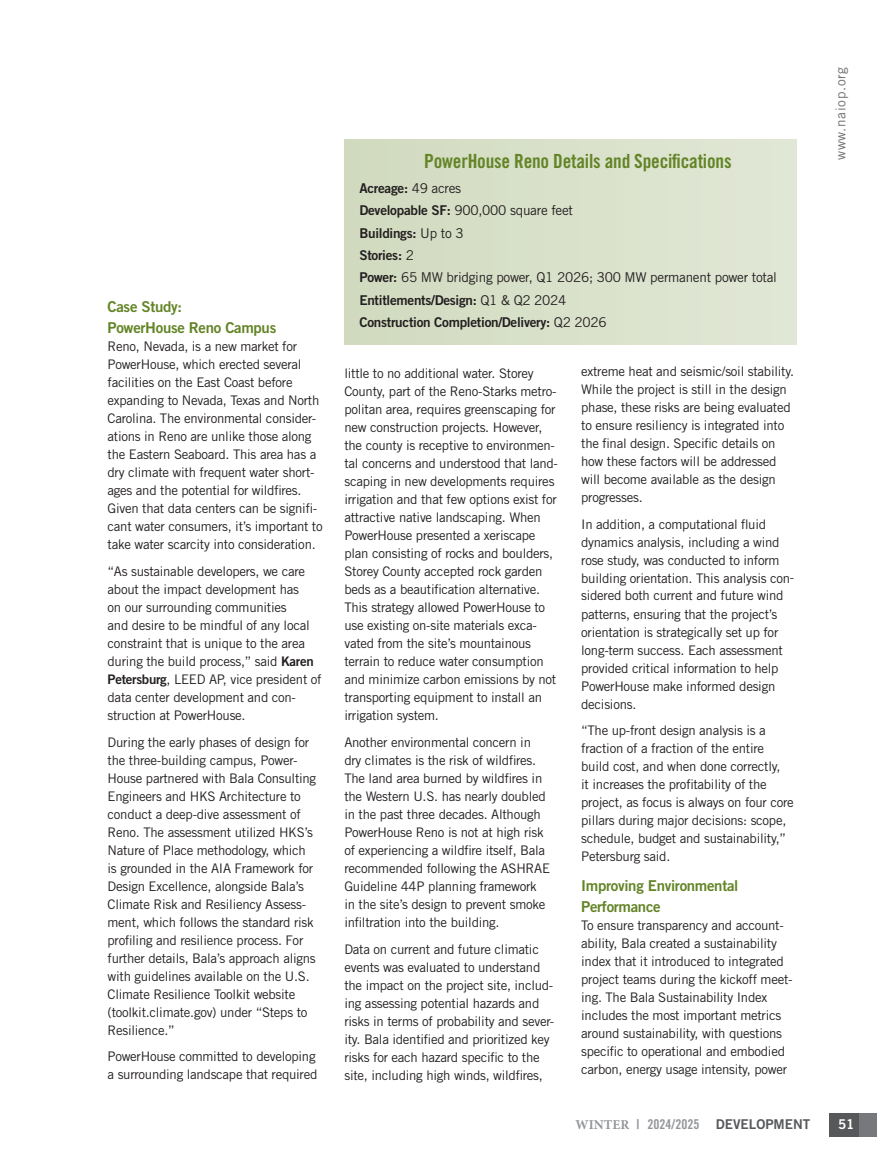
<style>
.page{position:relative;width:877px;height:1174px;background:#fff}
.page>*{position:absolute;margin:0;border:0;box-sizing:border-box;transform-origin:0 0}
.t1{font:19.5px "Trade Gothic LT Std Bd Cn 21";letter-spacing:-.01em;color:#638426}
.t2{font:15px/21px "Trade Gothic LT Std Bd 2";letter-spacing:-.02em;color:#638426}
.t3{font:13.5px/22.4px "Trade Gothic LT Std Bd 2";letter-spacing:-.02em;color:#231f20}
.t4{font:13.5px "Trade Gothic LT St 1";letter-spacing:-.02em;color:#231f20}
.t5{font:13.5px "Trade Gothic LT Std Bd 2";color:#57585a}
.t6{font:13.5px "Trade Gothic LT Std";letter-spacing:.05em;color:#6d6e71}
.t7{font:13.5px "Trade Gothic LT Std Bd 2";color:#fff}
.t8{font:13.2px/18px "Trade Gothic LT St 1";letter-spacing:-.02em;color:#231f20}
.s1{font-family:"Trade Gothic LT Std Bd 2"}
.s2{font-family:"Trade Gothic LT St 1"}
.s3{font-family:"Minion Pro";font-weight:700;color:#939598}
.s4{color:#939598}
.s5{font-family:"Trade Gothic LT Std Bd Cn 20";color:#939598}
</style>
<div class="page">
<div style="left:829px;top:1114px;width:39px;height:23px;background:#57585a"></div>
<div style="left:859px;top:1114px;width:18px;height:23px;background:#76787b"></div>
<div style="left:344px;top:139px;width:452px;height:206px;background:#d9e1cb"></div>
<p class="t2" style="left:108px;top:296px;width:170px">Case Study:<br>PowerHouse Reno Campus</p>
<p class="t8" style="left:108px;top:337px;width:217px">Reno, Nevada, is a new market for PowerHouse, which erected several facilities on the East Coast before expanding to Nevada, Texas and North Carolina. The environmental consider&shy;ations in Reno are unlike those along the Eastern Seaboard. This area has a dry climate with frequent water short&shy;ages and the potential for wildfires.<br>Given that data centers can be signifi&shy;cant water consumers, it’s important to take water scarcity into consideration.</p>
<p class="t8" style="left:108px;top:562px;width:215px">“As sustainable developers, we care about the impact development has<br>on our surrounding communities<br>and desire to be mindful of any local constraint that is unique to the area during the build process,” said <span class="s1">Karen Petersburg</span>, LEED AP, vice president of data center development and con&shy;struction at PowerHouse.</p>
<p class="t8" style="left:108px;top:732px;width:210px">During the early phases of design for the three-building campus, Power-House partnered with Bala Consulting Engineers and HKS Architecture to conduct a deep-dive assessment of Reno. The assessment utilized HKS’s Nature of Place methodology, which is grounded in the AIA Framework for Design Excellence, alongside Bala’s Climate Risk and Resiliency Assess&shy;ment, which follows the standard risk profiling and resilience process. For further details, Bala’s approach aligns with guidelines available on the U.S.<br>Climate Resilience Toolkit website (toolkit.climate.gov) under “Steps to Resilience.”</p>
<p class="t8" style="left:108px;top:1047px;width:211px">PowerHouse committed to developing a surrounding landscape that required</p>
<h1 class="t1" style="left:424px;top:149px;width:309px">PowerHouse Reno Details and Specifications</h1>
<p class="t3" style="left:359px;top:177px;width:103px">Acreage: <span class="s2">49 acres</span></p>
<p class="t4" style="left:359px;top:202px;width:215px"><span class="s1">Developable SF:</span> 900,000 square feet</p>
<p class="t3" style="left:359px;top:221px;width:106px">Buildings: <span class="s2">Up to 3<br></span>Stories: <span class="s2">2</span></p>
<p class="t4" style="left:359px;top:269px;width:419px"><span class="s1">Power:</span> 65 MW bridging power, Q1 2026; 300 MW permanent power total</p>
<p class="t3" style="left:359px;top:288px;width:249px">Entitlements/Design: <span class="s2">Q1 &amp; Q2 2024<br></span>Construction Completion/Delivery: <span class="s2">Q2 2026</span></p>
<p class="t8" style="left:344px;top:364px;width:215px">little to no additional water. Storey County, part of the Reno-Starks metro&shy;politan area, requires greenscaping for new construction projects. However, the county is receptive to environmen&shy;tal concerns and understood that land&shy;scaping in new developments requires irrigation and that few options exist for attractive native landscaping. When PowerHouse presented a xeriscape plan consisting of rocks and boulders, Storey County accepted rock garden beds as a beautification alternative.<br>This strategy allowed PowerHouse to use existing on-site materials exca&shy;vated from the site’s mountainous terrain to reduce water consumption and minimize carbon emissions by not transporting equipment to install an irrigation system.</p>
<p class="t8" style="left:344px;top:733px;width:207px">Another environmental concern in dry climates is the risk of wildfires.<br>The land area burned by wildfires in the Western U.S. has nearly doubled in the past three decades. Although PowerHouse Reno is not at high risk of experiencing a wildfire itself, Bala recommended following the ASHRAE Guideline 44P planning framework in the site’s design to prevent smoke infiltration into the building.</p>
<p class="t8" style="left:344px;top:940px;width:211px">Data on current and future climatic events was evaluated to understand the impact on the project site, includ&shy;ing assessing potential hazards and risks in terms of probability and sever&shy;ity. Bala identified and prioritized key risks for each hazard specific to the site, including high winds, wildfires,</p>
<p class="t8" style="left:581px;top:362px;width:214px">extreme heat and seismic/soil stability.<br>While the project is still in the design phase, these risks are being evaluated to ensure resiliency is integrated into the final design. Specific details on how these factors will be addressed will become available as the design progresses.</p>
<p class="t8" style="left:581px;top:514px;width:215px">In addition, a computational fluid dynamics analysis, including a wind rose study, was conducted to inform building orientation. This analysis con&shy;sidered both current and future wind patterns, ensuring that the project’s orientation is strategically set up for long-term success. Each assessment provided critical information to help PowerHouse make informed design decisions.</p>
<p class="t8" style="left:581px;top:721px;width:214px">“The up-front design analysis is a fraction of a fraction of the entire build cost, and when done correctly,<br>it increases the profitability of the project, as focus is always on four core pillars during major decisions: scope, schedule, budget and sustainability,” Petersburg said.</p>
<p class="t2" style="left:581px;top:874px;width:159px">Improving Environmental<br>Performance</p>
<p class="t8" style="left:581px;top:916px;width:213px">To ensure transparency and account&shy;ability, Bala created a sustainability index that it introduced to integrated project teams during the kickoff meet&shy;ing. The Bala Sustainability Index includes the most important metrics around sustainability, with questions specific to operational and embodied carbon, energy usage intensity, power</p>
<p class="t6" style="left:832px;top:160px;width:94px;rotate:-90deg">www.naiop.org</p>
<p class="t5" style="left:575px;top:1116px;width:236px"><span class="s3">WINTER</span> <span class="s4">|</span> <span class="s5">2024/2025</span> DEVELOPMENT</p>
<p class="t7" style="left:838px;top:1115px;width:18px">51</p>
</div>
